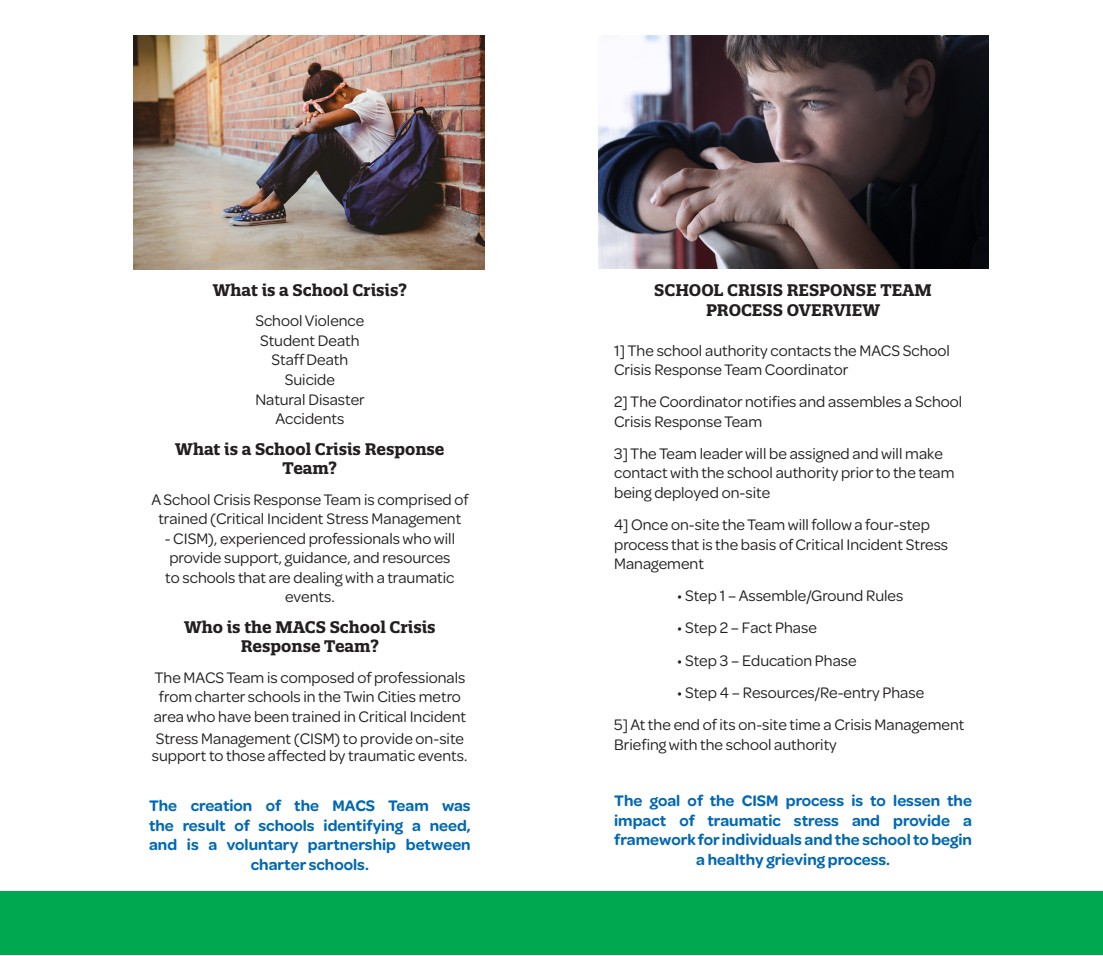
<style>
.page{position:relative;width:1103px;height:956px;background:#fff}
.page>*{position:absolute;margin:0;border:0;box-sizing:border-box;transform-origin:0 0}
.MACS_Brochure_Subhea{font:16.28px/19.6px "Omnes";color:#231f20}
.MACS_Brochure_Subhea-2{font:600 16.28px/19.6px "Omnes";color:#0068b3;text-align:center}
.MACS_Brochure_Subhea-3{font:700 16.28px/19.6px "Quatro Slab";color:#231f20;text-align:center}
.s1{font-family:"Omnes";font-weight:400}
</style>
<div class="page">
<div style="left:0;top:891px;width:1102px;height:64px;background:#00a950"></div>
<img style="left:598px;top:35px;width:390px;height:234px">
<img style="left:133px;top:35px;width:352px;height:234px">
<p class="MACS_Brochure_Subhea-3" style="left:213px;top:274px;width:196px;line-height:30.4px">What is a School Crisis?<br><span class="s1">School Violence</span></p>
<p class="MACS_Brochure_Subhea" style="left:255px;top:330px;width:111px;text-align:center">Student Death<br>Staff Death<br>Suicide<br>Natural Disaster<br>Accidents</p>
<p class="MACS_Brochure_Subhea-3" style="left:175px;top:439px;width:271px">What is a School Crisis Response<br>Team?</p>
<p class="MACS_Brochure_Subhea" style="left:151px;top:488px;width:319px;text-align:center">A School Crisis Response Team is comprised of trained (Critical Incident Stress Management</p>
<p class="MACS_Brochure_Subhea" style="left:165px;top:527px;width:292px;text-align:center">- CISM), experienced professionals who will provide support, guidance, and resources to schools that are dealing with a traumatic events.</p>
<p class="MACS_Brochure_Subhea-3" style="left:184px;top:617px;width:253px">Who is the MACS School Crisis<br>Response Team?</p>
<p class="MACS_Brochure_Subhea" style="left:154px;top:666px;width:314px;text-align:center">The MACS Team is composed of professionals from charter schools in the Twin Cities metro area who have been trained in Critical Incident</p>
<p class="MACS_Brochure_Subhea" style="left:152px;top:728px;width:317px;line-height:17.3px">Stress Management (CISM) to provide on-site support to those affected by traumatic events.</p>
<p class="MACS_Brochure_Subhea-2" style="left:149px;top:794px;width:323px">The creation of the MACS Team was the result of schools identifying a need, and is a voluntary partnership between charter schools.</p>
<p class="MACS_Brochure_Subhea-3" style="left:654px;top:280px;width:279px;line-height:20.1px">SCHOOL CRISIS RESPONSE TEAM<br>PROCESS OVERVIEW</p>
<p class="MACS_Brochure_Subhea" style="left:614px;top:339px;width:337px">1] The school authority contacts the MACS School<br>Crisis Response Team Coordinator</p>
<p class="MACS_Brochure_Subhea" style="left:614px;top:391px;width:350px">2] The Coordinator notifies and assembles a School<br>Crisis Response Team</p>
<p class="MACS_Brochure_Subhea" style="left:614px;top:443px;width:342px">3] The Team leader will be assigned and will make contact with the school authority prior to the team being deployed on-site</p>
<p class="MACS_Brochure_Subhea" style="left:614px;top:514px;width:335px">4] Once on-site the Team will follow a four-step process that is the basis of Critical Incident Stress<br>Management</p>
<p class="MACS_Brochure_Subhea" style="left:677px;top:585px;width:228px">• Step 1 – Assemble/Ground Rules</p>
<p class="MACS_Brochure_Subhea" style="left:677px;top:617px;width:141px">• Step 2 – Fact Phase</p>
<p class="MACS_Brochure_Subhea" style="left:677px;top:649px;width:181px">• Step 3 – Education Phase</p>
<p class="MACS_Brochure_Subhea" style="left:677px;top:681px;width:248px">• Step 4 – Resources/Re-entry Phase</p>
<p class="MACS_Brochure_Subhea" style="left:614px;top:713px;width:352px;line-height:20.1px">5] At the end of its on-site time a Crisis Management<br>Briefing with the school authority</p>
<p class="MACS_Brochure_Subhea-2" style="left:614px;top:790px;width:359px">The goal of the CISM process is to lessen the impact of traumatic stress and provide a framework for individuals and the school to begin a healthy grieving process.</p>
</div>
